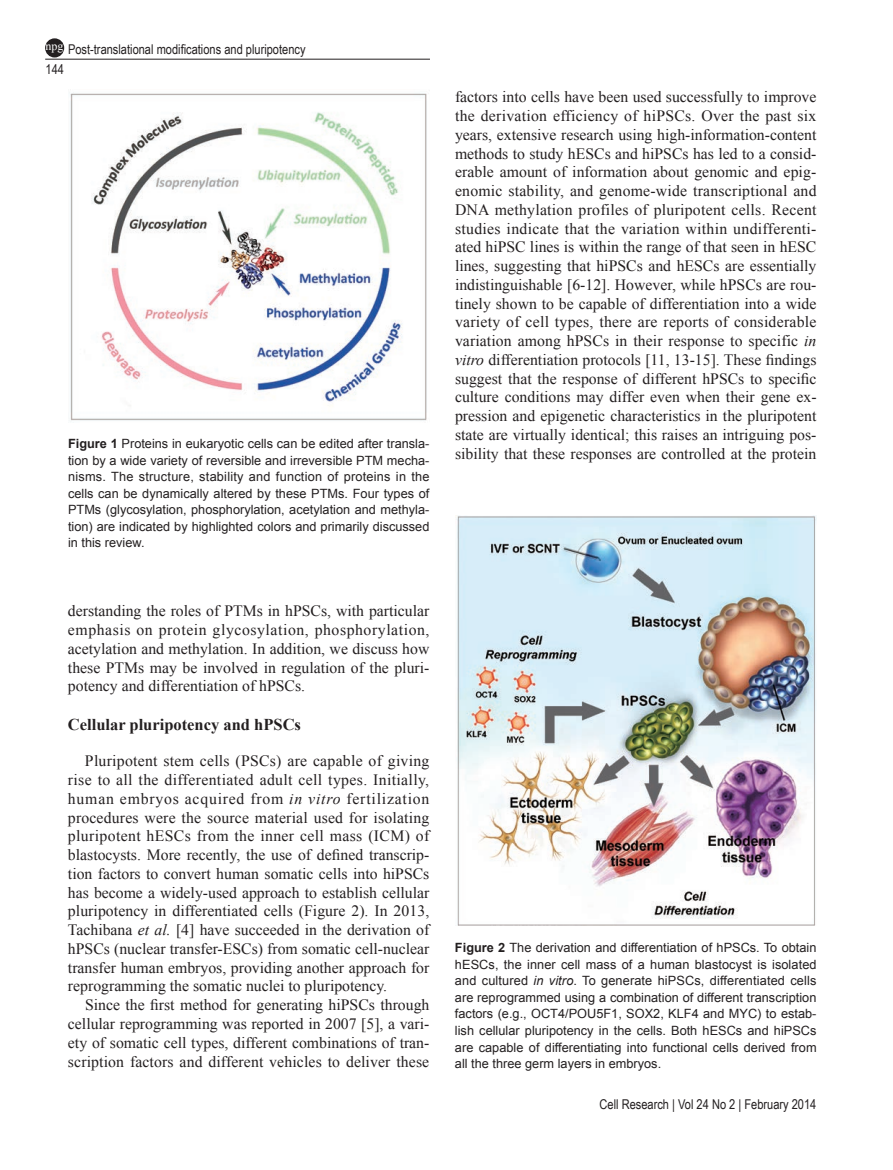
<style>
.page{position:relative;width:893px;height:1170px;background:#fff}
.page>*{position:absolute;margin:0;border:0;box-sizing:border-box;transform-origin:0 0}
.t1{font:700 16.5px "Times New Roman";color:#231f20}
.t2{font:15.75px/18.8px "Times New Roman";color:#231f20;text-align:justify}
.t3{font:13.5px "Arial Narrow";color:#231f20}
.t4{font:12.75px/16.5px "Arial";color:#231f20;text-align:justify}
.t5{font:12px "Times New Roman";color:#fff}
.s1{font-weight:700}
.s2{font-style:italic}
</style>
<div class="page">
<hr style="left:45px;top:59px;width:385px;height:1px;background:#231f20">
<div style="left:46px;top:39px;width:17px;height:18px;background:#231f20;border-radius:50%"></div>
<div style="left:45px;top:38px;width:19px;height:19px;border:2px solid #231f20;border-radius:50%"></div>
<img style="left:70px;top:92px;width:357px;height:329px">
<img style="left:455px;top:515px;width:361px;height:410px">
<p class="t3" style="left:68px;top:39px;width:239px">Post-translational modifications and pluripotency</p>
<p class="t5" style="left:46px;top:38px;width:19px">npg</p>
<p class="t3" style="left:46px;top:59px;width:20px">144</p>
<p class="t4" style="left:68px;top:435px;width:363px"><span class="s1">Figure 1</span> Proteins in eukaryotic cells can be edited after transla&shy;tion by a wide variety of reversible and irreversible PTM mecha&shy;nisms. The structure, stability and function of proteins in the cells can be dynamically altered by these PTMs. Four types of PTMs (glycosylation, phosphorylation, acetylation and methyla&shy;tion) are indicated by highlighted colors and primarily discussed in this review.</p>
<p class="t2" style="left:68px;top:601px;width:363px">derstanding the roles of PTMs in hPSCs, with particular emphasis on protein glycosylation, phosphorylation, acetylation and methylation. In addition, we discuss how these PTMs may be involved in regulation of the pluri&shy;potency and differentiation of hPSCs.</p>
<p class="t1" style="left:68px;top:712px;width:235px">Cellular pluripotency and hPSCs</p>
<p class="t2" style="left:68px;top:751px;width:363px;text-indent:17px">Pluripotent stem cells (PSCs) are capable of giving rise to all the differentiated adult cell types. Initially, human embryos acquired from <span class="s2">in vitro</span> fertilization procedures were the source material used for isolating pluripotent hESCs from the inner cell mass (ICM) of blastocysts. More recently, the use of defined transcrip&shy;tion factors to convert human somatic cells into hiPSCs has become a widely-used approach to establish cellular pluripotency in differentiated cells (Figure 2). In 2013, Tachibana <span class="s2">et al.</span> [4] have succeeded in the derivation of hPSCs (nuclear transfer-ESCs) from somatic cell-nuclear transfer human embryos, providing another approach for reprogramming the somatic nuclei to pluripotency.</p>
<p class="t2" style="left:68px;top:995px;width:363px;text-indent:17px">Since the first method for generating hiPSCs through cellular reprogramming was reported in 2007 [5], a vari&shy;ety of somatic cell types, different combinations of tran&shy;scription factors and different vehicles to deliver these</p>
<p class="t2" style="left:455px;top:87px;width:363px">factors into cells have been used successfully to improve the derivation efficiency of hiPSCs. Over the past six years, extensive research using high-information-content methods to study hESCs and hiPSCs has led to a consid&shy;erable amount of information about genomic and epig&shy;enomic stability, and genome-wide transcriptional and DNA methylation profiles of pluripotent cells. Recent studies indicate that the variation within undifferenti&shy;ated hiPSC lines is within the range of that seen in hESC lines, suggesting that hiPSCs and hESCs are essentially indistinguishable [6-12]. However, while hPSCs are rou&shy;tinely shown to be capable of differentiation into a wide variety of cell types, there are reports of considerable variation among hPSCs in their response to specific <span class="s2">in vitro</span> differentiation protocols [11, 13-15]. These findings suggest that the response of different hPSCs to specific culture conditions may differ even when their gene ex&shy;pression and epigenetic characteristics in the pluripotent state are virtually identical; this raises an intriguing pos&shy;sibility that these responses are controlled at the protein</p>
<p class="t4" style="left:455px;top:939px;width:363px"><span class="s1">Figure 2</span> The derivation and differentiation of hPSCs. To obtain hESCs, the inner cell mass of a human blastocyst is isolated and cultured <span class="s2">in vitro</span>. To generate hiPSCs, differentiated cells are reprogrammed using a combination of different transcription factors (e.g., OCT4/POU5F1, SOX2, KLF4 and MYC) to estab&shy;lish cellular pluripotency in the cells. Both hESCs and hiPSCs are capable of differentiating into functional cells derived from all the three germ layers in embryos.</p>
<p class="t3" style="left:600px;top:1094px;width:218px">Cell Research | Vol 24 No 2 | February 2014</p>
</div>
